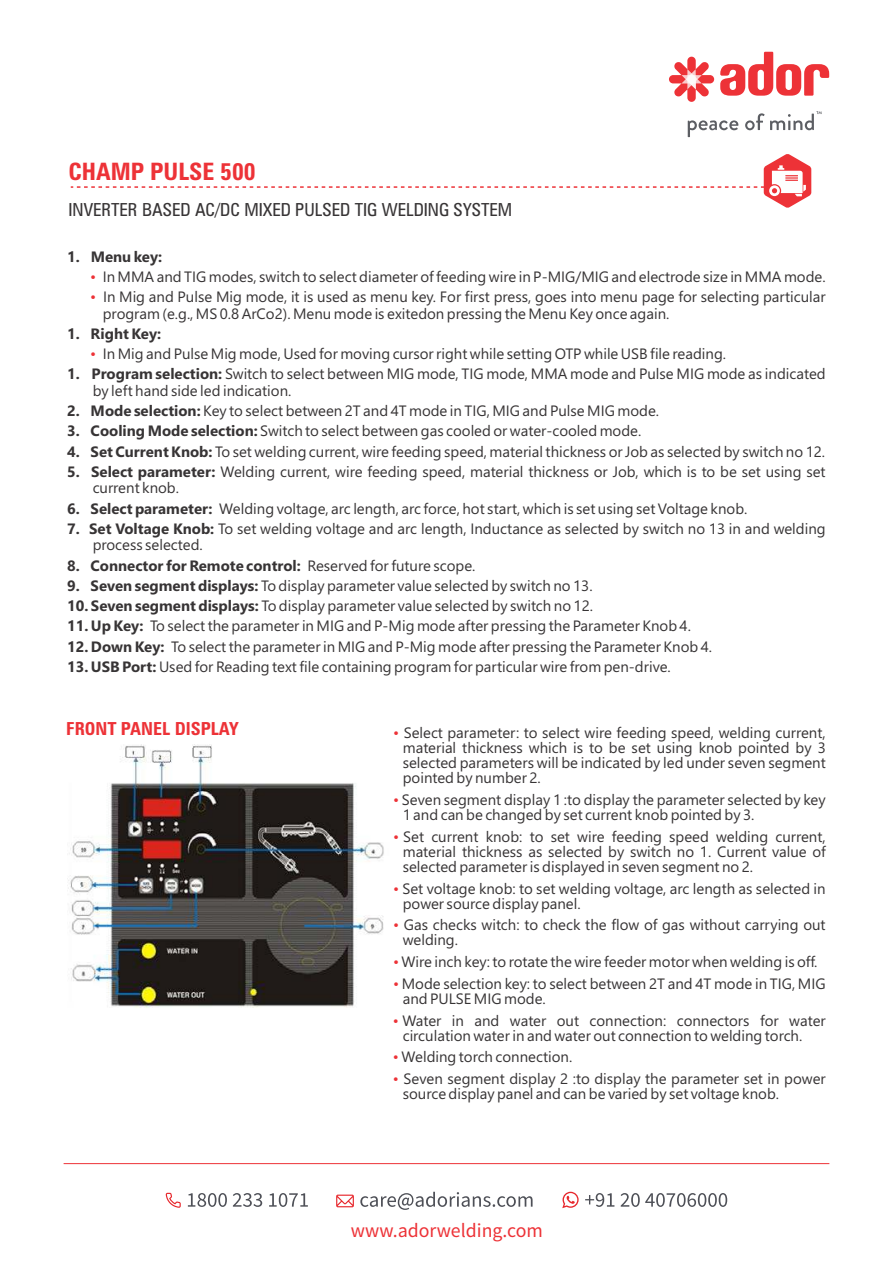
<style>
.page{position:relative;width:893px;height:1263px;background:#fff}
.page>*{position:absolute;margin:0;border:0;box-sizing:border-box;transform-origin:0 0}
.t1{font:700 condensed 24px "Zurich BT";color:#ed3237}
.t2{font:19.8px "Source Sans Pro";color:#ed3237}
.t3{font:condensed 18px "Zurich BT";color:#373435}
.t4{font:700 condensed 18px "Zurich BT";color:#ed3237}
.t5{font:15px/15px "Segoe UI";color:#373435}
.s1{color:#ed3237}
</style>
<div class="page">
<svg style="left:669px;top:57px;width:45px;height:45px"></svg>
<svg style="left:720px;top:52px;width:109px;height:44px"></svg>
<svg style="left:688px;top:120px;width:50px;height:17px"></svg>
<svg style="left:745px;top:111px;width:77px;height:19px"></svg>
<svg style="left:166px;top:1193px;width:15px;height:15px"></svg>
<svg style="left:188px;top:1192px;width:539px;height:18px"></svg>
<hr style="left:64px;top:1163px;width:765px;height:1px;background:#ed3237">
<svg style="left:71px;top:154px;width:740px;height:54px"></svg>
<img style="left:67px;top:745px;width:317px;height:263px">
<h1 class="t1" style="left:68px;top:161px;width:189px">CHAMP PULSE 500</h1>
<p class="t3" style="left:69px;top:202px;width:445px">INVERTER BASED AC/DC MIXED PULSED TIG WELDING SYSTEM</p>
<p class="t5" style="left:67px;top:250px;width:96px">1. Menu key:</p>
<p class="t5" style="left:90px;top:270px;width:737px"><span class="s1">•</span> In MMA and TIG modes, switch to select diameter of feeding wire in P-MIG/MIG and electrode size in MMA mode.</p>
<p class="t5" style="left:103px;top:290px;width:724px;line-height:16.5px;text-indent:-13px"><span class="s1">•</span> In Mig and Pulse Mig mode, it is used as menu key. For first press, goes into menu page for selecting particular program (e.g., MS 0.8 ArCo2). Menu mode is exitedon pressing the Menu Key once again.</p>
<p class="t5" style="left:67px;top:327px;width:95px">1. Right Key:</p>
<p class="t5" style="left:90px;top:348px;width:637px"><span class="s1">•</span> In Mig and Pulse Mig mode, Used for moving cursor right while setting OTP while USB file reading.</p>
<p class="t5" style="left:93px;top:367px;width:734px;line-height:16.5px;text-indent:-25px">1. Program selection: Switch to select between MIG mode, TIG mode, MMA mode and Pulse MIG mode as indicated by left hand side led indication.</p>
<p class="t5" style="left:67px;top:405px;width:593px">2. Mode selection: Key to select between 2T and 4T mode in TIG, MIG and Pulse MIG mode.</p>
<p class="t5" style="left:67px;top:425px;width:576px">3. Cooling Mode selection: Switch to select between gas cooled or water-cooled mode.</p>
<p class="t5" style="left:67px;top:445px;width:759px">4. Set Current Knob: To set welding current, wire feeding speed, material thickness or Job as selected by switch no 12.</p>
<p class="t5" style="left:93px;top:465px;width:734px;line-height:16.5px;text-indent:-25px">5. Select parameter: Welding current, wire feeding speed, material thickness or Job, which is to be set using set current knob.</p>
<p class="t5" style="left:67px;top:502px;width:682px">6. Select parameter: Welding voltage, arc length, arc force, hot start, which is set using set Voltage knob.</p>
<p class="t5" style="left:93px;top:522px;width:734px;line-height:16.5px;text-indent:-25px">7. Set Voltage Knob: To set welding voltage and arc length, Inductance as selected by switch no 13 in and welding process selected.</p>
<p class="t5" style="left:67px;top:559px;width:410px">8. Connector for Remote control: Reserved for future scope.</p>
<p class="t5" style="left:67px;top:579px;width:527px">9. Seven segment displays: To display parameter value selected by switch no 13.</p>
<p class="t5" style="left:67px;top:600px;width:527px">10. Seven segment displays: To display parameter value selected by switch no 12.</p>
<p class="t5" style="left:67px;top:620px;width:625px">11. Up Key: To select the parameter in MIG and P-Mig mode after pressing the Parameter Knob 4.</p>
<p class="t5" style="left:67px;top:640px;width:646px">12. Down Key: To select the parameter in MIG and P-Mig mode after pressing the Parameter Knob 4.</p>
<p class="t5" style="left:67px;top:660px;width:605px">13. USB Port: Used for Reading text file containing program for particular wire from pen-drive.</p>
<p class="t4" style="left:66px;top:721px;width:174px">FRONT PANEL DISPLAY</p>
<p class="t5" style="left:403px;top:727px;width:424px;text-align:justify;text-indent:-10px"><span class="s1">•</span> Select parameter: to select wire feeding speed, welding current, material thickness which is to be set using knob pointed by 3 selected parameters will be indicated by led under seven segment pointed by number 2.</p>
<p class="t5" style="left:403px;top:794px;width:424px;text-indent:-10px"><span class="s1">•</span> Seven segment display 1 :to display the parameter selected by key<br>1 and can be changed by set current knob pointed by 3.</p>
<p class="t5" style="left:403px;top:830px;width:424px;text-align:justify;text-indent:-10px"><span class="s1">•</span> Set current knob: to set wire feeding speed welding current, material thickness as selected by switch no 1. Current value of selected parameter is displayed in seven segment no 2.</p>
<p class="t5" style="left:403px;top:882px;width:424px;text-indent:-10px"><span class="s1">•</span> Set voltage knob: to set welding voltage, arc length as selected in power source display panel.</p>
<p class="t5" style="left:403px;top:919px;width:424px;text-indent:-10px"><span class="s1">•</span> Gas checks witch: to check the flow of gas without carrying out welding.</p>
<p class="t5" style="left:393px;top:956px;width:426px"><span class="s1">•</span> Wire inch key: to rotate the wire feeder motor when welding is off.</p>
<p class="t5" style="left:403px;top:977px;width:424px;text-indent:-10px"><span class="s1">•</span> Mode selection key: to select between 2T and 4T mode in TIG, MIG and PULSE MIG mode.</p>
<p class="t5" style="left:403px;top:1014px;width:424px;text-indent:-10px"><span class="s1">•</span> Water in and water out connection: connectors for water circulation water in and water out connection to welding torch.</p>
<p class="t5" style="left:393px;top:1051px;width:181px"><span class="s1">•</span> Welding torch connection.</p>
<p class="t5" style="left:403px;top:1073px;width:424px;text-indent:-10px"><span class="s1">•</span> Seven segment display 2 :to display the parameter set in power source display panel and can be varied by set voltage knob.</p>
<h2 class="t2" style="left:351px;top:1222px;width:194px">www.adorwelding.com</h2>
</div>
